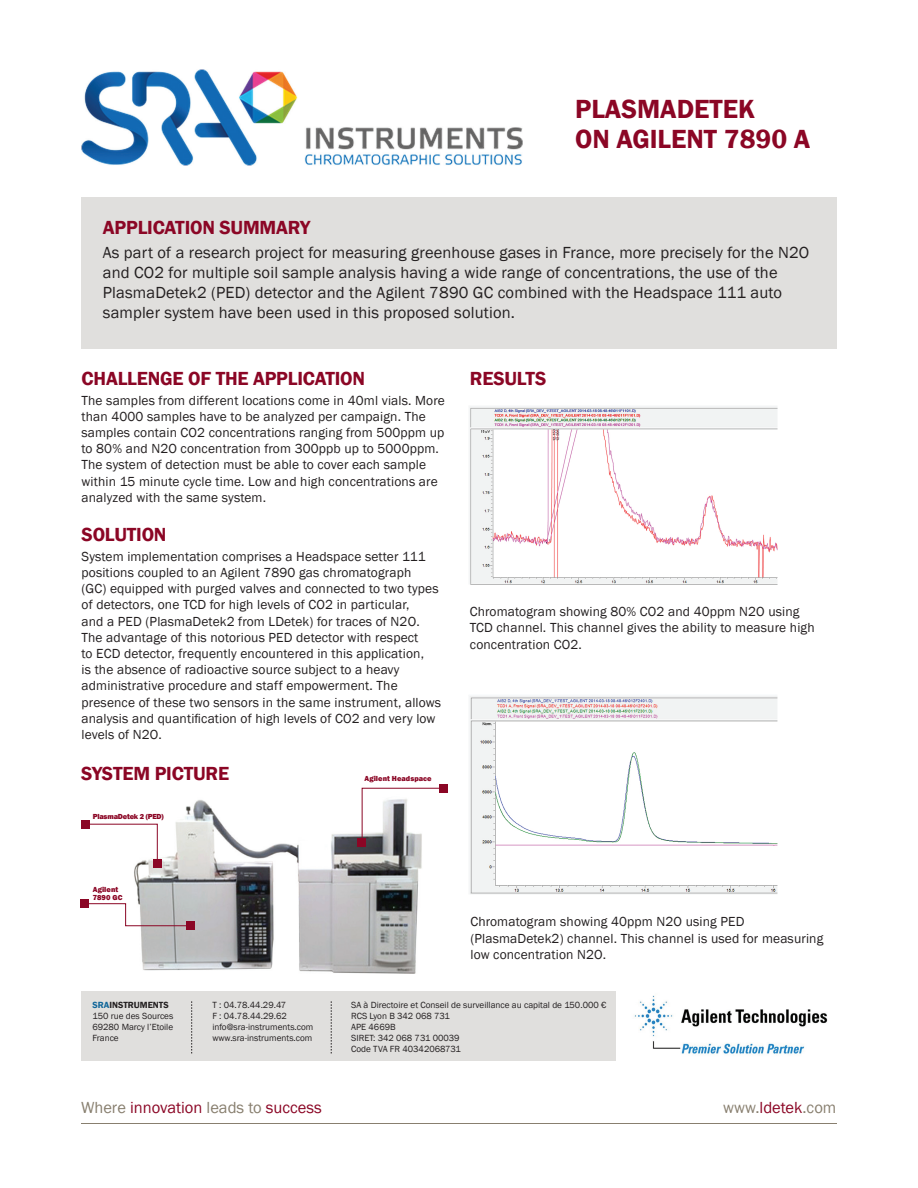
<style>
.page{position:relative;width:918px;height:1188px;background:#fff}
.page>*{position:absolute;margin:0;border:0;box-sizing:border-box;transform-origin:0 0}
.t1{font:600 27px/30px "Franklin Gothic";color:#8b0625}
.t2{font:600 19.5px "Franklin Gothic";letter-spacing:-.01em;color:#8b0625}
.t3{font:16.5px/19.8px "Franklin Gothic";letter-spacing:.01em;color:#231f20}
.t4{font:16.5px "Franklin Gothic";color:#8b0625}
.t5{font:16.5px "Franklin Gothic";color:#887f6f}
.t6{font:13.5px/16.2px "Franklin Gothic";letter-spacing:.01em;color:#231f20}
.t7{font:9.15px/11.1px "Franklin Gothic";color:#231f20}
.t8{font:800 7.5px/7.5px "Franklin Gothic";letter-spacing:.005em;color:#8b0625}
.t9{font:800 7.5px "Franklin Gothic";letter-spacing:-.025em;color:#8b0625}
.s1{font-weight:600;color:#11679a}
.s2{font-weight:600}
.s3{color:#887f6f}
.s4{color:#8b0625}
</style>
<div class="page">
<img style="left:134px;top:800px;width:288px;height:174px">
<img style="left:82px;top:70px;width:441px;height:95px">
<div style="left:82px;top:991px;width:534px;height:69px;background:#e0dfdd"></div>
<img style="left:634px;top:995px;width:194px;height:60px">
<svg style="left:191px;top:1001px;width:1px;height:52px"></svg>
<svg style="left:331px;top:1001px;width:1px;height:52px"></svg>
<div style="left:81px;top:198px;width:756px;height:151px;background:#e0dfdd"></div>
<img style="left:469px;top:406px;width:308px;height:179px">
<img style="left:469px;top:696px;width:309px;height:198px">
<div style="left:153px;top:859px;width:9px;height:9px;background:#8b0625"></div>
<div style="left:81px;top:820px;width:9px;height:9px;background:#8b0625"></div>
<div style="left:80px;top:899px;width:9px;height:9px;background:#8b0625"></div>
<div style="left:186px;top:921px;width:9px;height:9px;background:#8b0625"></div>
<div style="left:357px;top:838px;width:9px;height:9px;background:#8b0625"></div>
<div style="left:439px;top:784px;width:9px;height:9px;background:#8b0625"></div>
<svg style="left:90px;top:823px;width:68px;height:41px"></svg>
<svg style="left:89px;top:903px;width:102px;height:24px"></svg>
<svg style="left:361px;top:787px;width:78px;height:56px"></svg>
<hr style="left:81px;top:1123px;width:756px;height:1px;background:#887f6f">
<h1 class="t1" style="left:575px;top:94px;width:237px">PLASMADETEK<br>ON AGILENT 7890 A</h1>
<h2 class="t2" style="left:103px;top:216px;width:23px">APPLICATION</h2>
<h2 class="t2" style="left:219px;top:216px;width:15px">SUMMAR</h2>
<h2 class="t2" style="left:300px;top:216px;width:12px">Y</h2>
<p class="t3" style="left:103px;top:243px;width:708px">As part of a research project for measuring greenhouse gases in France, more precisely for the N2O and CO2 for multiple soil sample analysis having a wide range of concentrations, the use of the PlasmaDetek2 (PED) detector and the Agilent 7890 GC combined with the Headspace 111 auto sampler system have been used in this proposed solution.</p>
<h2 class="t2" style="left:82px;top:367px;width:37px">CHALLENGE</h2>
<h2 class="t2" style="left:188px;top:367px;width:77px">OF THE APPLICATION</h2>
<p class="t6" style="left:82px;top:392px;width:365px">The samples from different locations come in 40ml vials. More than 4000 samples have to be analyzed per campaign. The samples contain CO2 concentrations ranging from 500ppm up to 80% and N2O concentration from 300ppb up to 5000ppm.<br>The system of detection must be able to cover each sample within 15 minute cycle time. Low and high concentrations are analyzed with the same system.</p>
<h2 class="t2" style="left:82px;top:523px;width:23px">SOLUTION</h2>
<p class="t6" style="left:82px;top:549px;width:361px">System implementation comprises a Headspace setter 111 positions coupled to an Agilent 7890 gas chromatograph<br>(GC) equipped with purged valves and connected to two types of detectors, one TCD for high levels of CO2 in particular,<br>and a PED (PlasmaDetek2 from LDetek) for traces of N2O.<br>The advantage of this notorious PED detector with respect<br>to ECD detector, frequently encountered in this application,<br>is the absence of radioactive source subject to a heavy administrative procedure and staff empowerment. The presence of these two sensors in the same instrument, allows analysis and quantification of high levels of CO2 and very low levels of N2O.</p>
<h2 class="t2" style="left:81px;top:762px;width:34px">SYSTEM</h2>
<h2 class="t2" style="left:155px;top:762px;width:12px">PICTURE</h2>
<p class="t9" style="left:93px;top:811px;width:73px">PlasmaDetek 2 (PED)</p>
<p class="t8" style="left:364px;top:775px;width:69px">Agilent Headspace</p>
<h2 class="t2" style="left:470px;top:367px;width:24px">RESULTS</h2>
<p class="t6" style="left:470px;top:604px;width:346px">Chromatogram showing 80% CO2 and 40ppm N2O using<br>TCD channel. This channel gives the ability to measure high concentration CO2.</p>
<p class="t8" style="left:93px;top:886px;width:31px">Agilent<br>7890 GC</p>
<p class="t6" style="left:470px;top:914px;width:354px">Chromatogram showing 40ppm N2O using PED (PlasmaDetek2) channel. This channel is used for measuring low concentration N2O.</p>
<p class="t7" style="left:92px;top:999px;width:82px"><span class="s1">SRA</span><span class="s2">INSTRUMENTS<br></span>150 rue des Sources<br>69280 Marcy l’Etoile<br>France</p>
<p class="t7" style="left:212px;top:999px;width:103px">T : 04.78.44.29.47<br>F : 04.78.44.29.62 info@sra-instruments.com www.sra-instruments.com</p>
<p class="t7" style="left:351px;top:999px;width:257px">SA à Directoire et Conseil de surveillance au capital de 150.000 €<br>RCS Lyon B 342 068 731<br>APE 4669B<br>SIRET: 342 068 731 00039<br>Code TVA FR 40342068731</p>
<p class="t4" style="left:81px;top:1098px;width:242px"><span class="s3">Where</span> innovation <span class="s3">leads to</span> success</p>
<p class="t5" style="left:723px;top:1098px;width:115px">www.<span class="s4">ldetek</span>.com</p>
</div>
